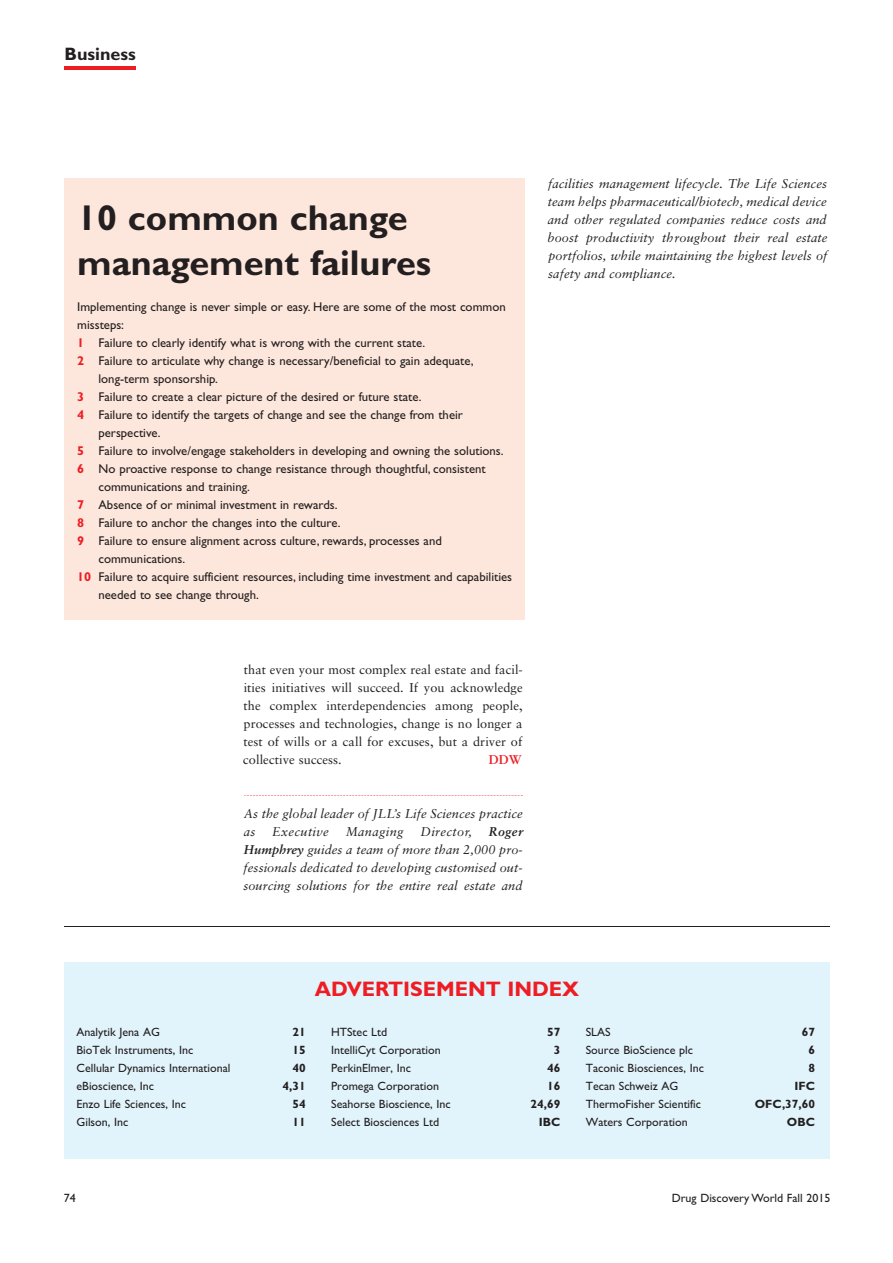
<style>
.page{position:relative;width:893px;height:1263px;background:#fff}
.page>*{position:absolute;margin:0;border:0;box-sizing:border-box;transform-origin:0 0}
.t1{font:700 36px/45px "Gill Sans";color:#231f20}
.t2{font:700 21px "Gill Sans";color:#ee1d23}
.t3{font:700 18px "Gill Sans";color:#231f20}
.t4{font:12.75px "Gill Sans";color:#231f20}
.t5{font:italic 12.75px/18px "Sabon";letter-spacing:.005em;color:#231f20;text-align:justify}
.t6{font:12.75px/18px "Sabon";letter-spacing:.005em;color:#231f20;text-align:justify}
.t7{font:italic 12.75px "Sabon";letter-spacing:.03em;color:#231f20}
.t8{font:700 12.75px "Sabon";color:#ee1d23}
.t9{font:12px "Gill Sans";color:#231f20}
.t10{font:700 12px "Gill Sans";color:#231f20}
.s1{font-weight:700;color:#ee1d23}
.s2{font-weight:700}
</style>
<div class="page">
<hr style="left:65px;top:67px;width:71px;height:3px;background:#ee1d23">
<svg style="left:244px;top:795px;width:279px;height:1px"></svg>
<div style="left:64px;top:962px;width:765px;height:197px;background:#e1f4fc"></div>
<hr style="left:64px;top:926px;width:765px;height:1px;background:#231f20">
<div style="left:64px;top:179px;width:460px;height:441px;background:#fde7dc"></div>
<h3 class="t3" style="left:65px;top:47px;width:73px">Business</h3>
<h1 class="t1" style="left:77px;top:199px;width:356px">10 common change management failures</h1>
<p class="t4" style="left:77px;top:302px;width:430px">Implementing change is never simple or easy. Here are some of the most common</p>
<p class="t4" style="left:77px;top:320px;width:48px">missteps:</p>
<p class="t4" style="left:77px;top:338px;width:349px"><span class="s1">1</span> Failure to clearly identify what is wrong with the current state.</p>
<p class="t4" style="left:77px;top:356px;width:398px"><span class="s1">2</span> Failure to articulate why change is necessary/beneficial to gain adequate,</p>
<p class="t4" style="left:98px;top:374px;width:121px">long-term sponsorship.</p>
<p class="t4" style="left:77px;top:392px;width:346px"><span class="s1">3</span> Failure to create a clear picture of the desired or future state.</p>
<p class="t4" style="left:77px;top:410px;width:387px"><span class="s1">4</span> Failure to identify the targets of change and see the change from their</p>
<p class="t4" style="left:98px;top:428px;width:64px">perspective.</p>
<p class="t4" style="left:77px;top:446px;width:428px"><span class="s1">5</span> Failure to involve/engage stakeholders in developing and owning the solutions.</p>
<p class="t4" style="left:77px;top:464px;width:410px"><span class="s1">6</span> No proactive response to change resistance through thoughtful, consistent</p>
<p class="t4" style="left:98px;top:482px;width:153px">communications and training.</p>
<p class="t4" style="left:77px;top:500px;width:262px"><span class="s1">7</span> Absence of or minimal investment in rewards.</p>
<p class="t4" style="left:77px;top:518px;width:265px"><span class="s1">8</span> Failure to anchor the changes into the culture.</p>
<p class="t4" style="left:77px;top:536px;width:366px"><span class="s1">9</span> Failure to ensure alignment across culture, rewards, processes and</p>
<p class="t4" style="left:98px;top:554px;width:88px">communications.</p>
<p class="t4" style="left:77px;top:572px;width:436px"><span class="s1">10</span> Failure to acquire sufficient resources, including time investment and capabilities</p>
<p class="t4" style="left:98px;top:590px;width:162px">needed to see change through.</p>
<p class="t5" style="left:548px;top:176px;width:282px">facilities management lifecycle. The Life Sciences team helps pharmaceutical/biotech, medical device and other regulated companies reduce costs and boost productivity throughout their real estate portfolios, while maintaining the highest levels of safety and compliance.</p>
<p class="t6" style="left:243px;top:662px;width:281px">that even your most complex real estate and facil&shy;ities initiatives will succeed. If you acknowledge the complex interdependencies among people, processes and technologies, change is no longer a test of wills or a call for excuses, but a driver of collective success.</p>
<p class="t8" style="left:489px;top:754px;width:34px">DDW</p>
<p class="t5" style="left:244px;top:806px;width:281px">As the global leader of JLL’s Life Sciences practice as</p>
<p class="t5" style="left:243px;top:824px;width:281px;text-indent:245px"><span class="s2">Roger Humphrey</span> guides a team of more than 2,000 pro&shy;fessionals dedicated to developing customised out&shy;sourcing solutions for the entire real estate and</p>
<p class="t7" style="left:272px;top:826px;width:58px">Executive</p>
<p class="t7" style="left:346px;top:826px;width:59px">Managing</p>
<p class="t7" style="left:420px;top:826px;width:53px">Director,</p>
<h2 class="t2" style="left:315px;top:981px;width:266px">ADVERTISEMENT INDEX</h2>
<p class="t9" style="left:76px;top:1024px;width:85px">Analytik Jena AG</p>
<p class="t10" style="left:292px;top:1027px;width:15px">21</p>
<p class="t9" style="left:76px;top:1042px;width:118px">BioTek Instruments, Inc</p>
<p class="t10" style="left:292px;top:1045px;width:15px">15</p>
<p class="t9" style="left:76px;top:1060px;width:156px">Cellular Dynamics International</p>
<p class="t10" style="left:292px;top:1063px;width:15px">40</p>
<p class="t9" style="left:76px;top:1078px;width:79px">eBioscience, Inc</p>
<p class="t10" style="left:283px;top:1081px;width:25px">4,31</p>
<p class="t9" style="left:76px;top:1096px;width:111px">Enzo Life Sciences, Inc</p>
<p class="t10" style="left:292px;top:1099px;width:15px">54</p>
<p class="t9" style="left:76px;top:1114px;width:53px">Gilson, Inc</p>
<p class="t10" style="left:292px;top:1117px;width:15px">11</p>
<p class="t9" style="left:331px;top:1024px;width:58px">HTStec Ltd</p>
<p class="t10" style="left:547px;top:1027px;width:15px">57</p>
<p class="t9" style="left:331px;top:1042px;width:111px">IntelliCyt Corporation</p>
<p class="t10" style="left:554px;top:1045px;width:8px">3</p>
<p class="t9" style="left:331px;top:1060px;width:81px">PerkinElmer, Inc</p>
<p class="t10" style="left:547px;top:1063px;width:15px">46</p>
<p class="t9" style="left:331px;top:1078px;width:110px">Promega Corporation</p>
<p class="t10" style="left:547px;top:1081px;width:15px">16</p>
<p class="t9" style="left:331px;top:1096px;width:121px">Seahorse Bioscience, Inc</p>
<p class="t10" style="left:531px;top:1099px;width:31px">24,69</p>
<p class="t9" style="left:331px;top:1114px;width:110px">Select Biosciences Ltd</p>
<p class="t10" style="left:539px;top:1117px;width:23px">IBC</p>
<p class="t9" style="left:586px;top:1024px;width:26px">SLAS</p>
<p class="t10" style="left:802px;top:1027px;width:15px">67</p>
<p class="t9" style="left:586px;top:1042px;width:109px">Source BioScience plc</p>
<p class="t10" style="left:808px;top:1045px;width:8px">6</p>
<p class="t9" style="left:586px;top:1060px;width:120px">Taconic Biosciences, Inc</p>
<p class="t10" style="left:808px;top:1063px;width:8px">8</p>
<p class="t9" style="left:586px;top:1078px;width:94px">Tecan Schweiz AG</p>
<p class="t10" style="left:794px;top:1081px;width:22px">IFC</p>
<p class="t9" style="left:586px;top:1096px;width:117px">ThermoFisher Scientific</p>
<p class="t10" style="left:755px;top:1099px;width:62px">OFC,37,60</p>
<p class="t9" style="left:586px;top:1114px;width:104px">Waters Corporation</p>
<p class="t10" style="left:787px;top:1117px;width:30px">OBC</p>
<p class="t9" style="left:64px;top:1193px;width:13px">74</p>
<p class="t9" style="left:672px;top:1193px;width:160px">Drug Discovery World Fall 2015</p>
</div>
